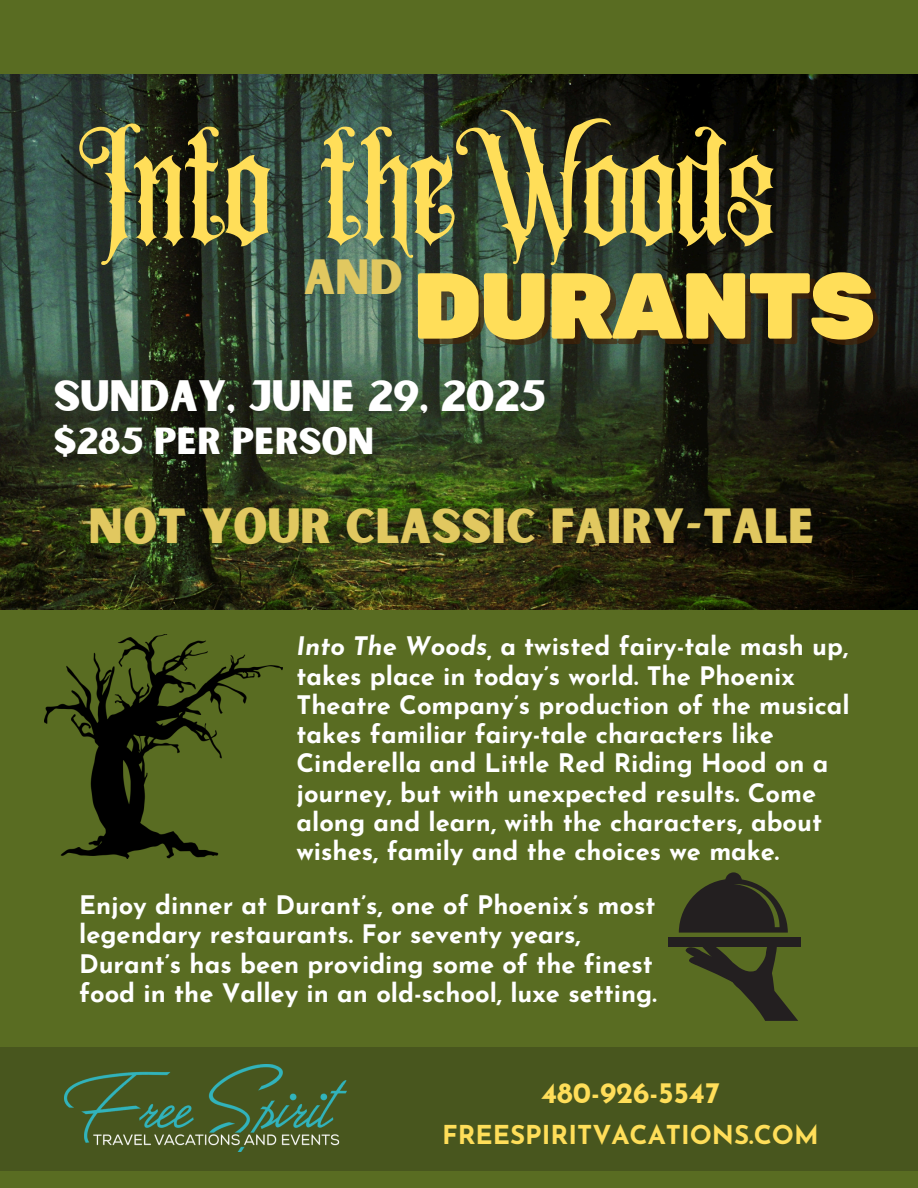
<style>
.page{position:relative;width:918px;height:1188px;background:#596c22}
.page>*{position:absolute;margin:0;border:0;box-sizing:border-box;transform-origin:0 0}
.t1{font:153px "Amstrong";color:#ffde59}
.t2{font:93.45px "Rubik One";letter-spacing:-.045em;color:#ffde59}
.t3{font:47.25px "Sunborn Sans One";color:#e1c860}
.t4{font:42px "Sunborn Sans One";color:#fff}
.t5{font:36px "Sunborn Sans One";color:#fff}
.t6{font:700 29.25px "Josefin Sans";color:#ffde59}
.t7{font:700 25.95px "Josefin Sans";color:#ffde59}
.t8{font:700 25.5px/29.2px "Josefin Sans";color:#fff}
.s1{font-style:italic}
</style>
<div class="page">
<img style="left:0;top:75px;width:918px;height:534px">
<div style="left:0;top:1048px;width:918px;height:123px;background:#48561e"></div>
<img style="left:64px;top:1065px;width:283px;height:86px">
<img style="left:44px;top:635px;width:239px;height:224px">
<div style="left:668px;top:937px;width:132px;height:10px;background:#231f20"></div>
<svg style="left:679px;top:872px;width:119px;height:149px"></svg>
<h5 class="t1" style="left:78px;top:75px;width:698px">Into theWoods</h5>
<h6 class="t3" style="left:304px;top:247px;width:101px">AND</h6>
<h2 class="t2" style="left:412px;top:252px;width:466px">DURANTS</h2>
<h4 class="t4" style="left:54px;top:369px;width:494px">SUNDAY, JUNE 29, 2025</h4>
<p class="t5" style="left:54px;top:418px;width:322px">$285 PER PERSON</p>
<p class="t3" style="left:89px;top:495px;width:728px">NOT YOUR CLASSIC FAIRY-TALE</p>
<p class="t8" style="left:297px;top:634px;width:555px"><span class="s1">Into The Woods,</span> a twisted fairy-tale mash up, takes place in today’s world. The Phoenix Theatre Company’s production of the musical takes familiar fairy-tale characters like Cinderella and Little Red Riding Hood on a journey, but with unexpected results. Come along and learn, with the characters, about wishes, family and the choices we make.</p>
<p class="t8" style="left:79px;top:893px;width:579px">Enjoy dinner at Durant’s, one of Phoenix’s most legendary restaurants. For seventy years, Durant’s has been providing some of the finest food in the Valley in an old-school, luxe setting.</p>
<p class="t6" style="left:541px;top:1081px;width:180px">480-926-5547</p>
<p class="t7" style="left:442px;top:1125px;width:378px">FREESPIRITVACATIONS.COM</p>
</div>
